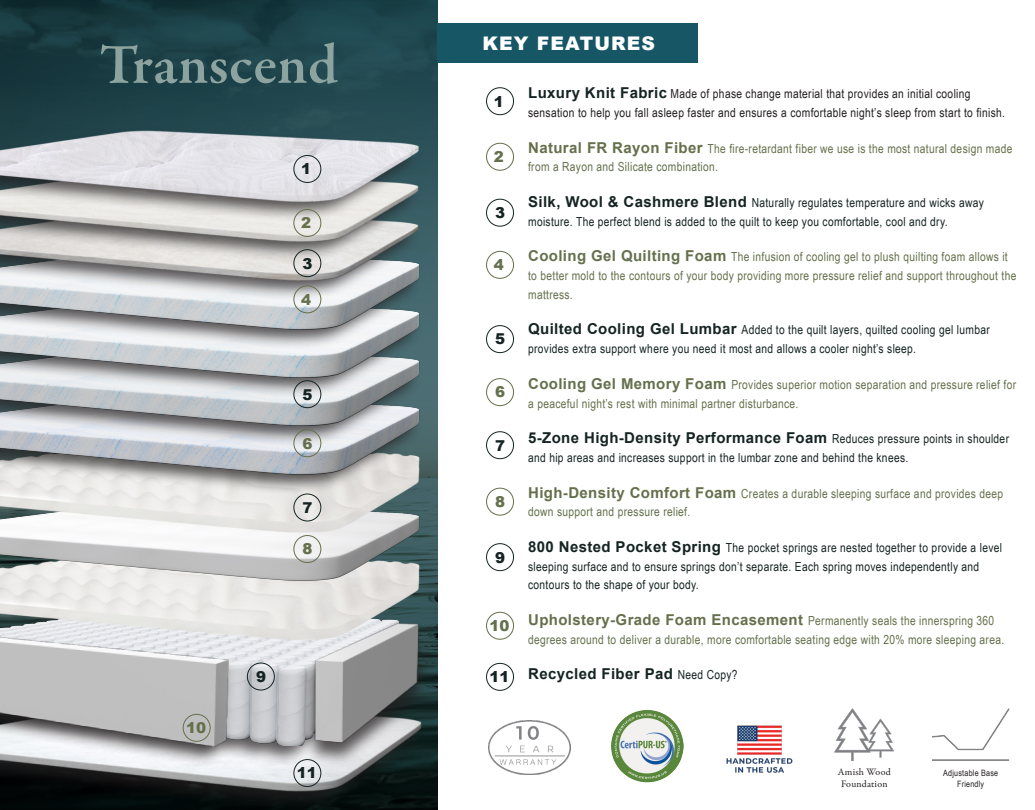
<style>
.page{position:relative;width:1035px;height:810px;background:#fff}
.page>*{position:absolute;margin:0;border:0;box-sizing:border-box;transform-origin:0 0}
.t1{font:600 57.5px "Garamond Premr Pro";letter-spacing:.01em;color:#8da3a0}
.t2{font:900 18.75px "Arial";letter-spacing:.06em;color:#fff}
.t3{font:700 15px "Arial";letter-spacing:.025em;color:#152422}
.t4{font:900 15px "Arial";color:#152422}
.t5{font:900 15px "Arial";color:#65704c}
.t6{font:12.5px/18.8px "Arial Narrow";letter-spacing:.025em;color:#65704c}
.t7{font:12.5px/18.8px "Arial Narrow";letter-spacing:.025em;color:#152422}
.t8{font:12.5px/18.8px "Arial Narrow";letter-spacing:.025em;color:#231f20}
.t9{font:10px "Garamond Premr Pro";letter-spacing:.025em;color:#231f20}
.t10{font:8.75px "Arial Narrow";letter-spacing:.025em;color:#231f20}
.s1{font-family:"Arial";font-weight:700;font-size:15px;color:#152422}
.s2{font-family:"Arial";font-weight:700;font-size:15px}
.s3{font-family:"Arial Narrow";font-weight:400;font-size:12.5px}
</style>
<div class="page">
<svg style="left:0;top:0;width:438px;height:115px;background:#1b3f46"></svg>
<img style="left:0;top:746px;width:438px;height:64px">
<img style="left:274px;top:656px;width:164px;height:90px">
<div style="left:0;top:635px;width:232px;height:133px;background:#231f20;opacity:.75"></div>
<img style="left:0;top:656px;width:274px;height:101px">
<img style="left:0;top:597px;width:438px;height:59px">
<div style="left:303px;top:624px;width:128px;height:143px;background:#231f20;opacity:.75"></div>
<img style="left:299px;top:618px;width:129px;height:152px">
<img style="left:0;top:549px;width:438px;height:48px">
<img style="left:0;top:491px;width:438px;height:58px">
<div style="left:0;top:392px;width:423px;height:103px;background:#231f20;opacity:.75"></div>
<img style="left:0;top:442px;width:438px;height:49px">
<div style="left:0;top:344px;width:423px;height:103px;background:#231f20;opacity:.75"></div>
<img style="left:0;top:394px;width:438px;height:48px">
<div style="left:0;top:296px;width:423px;height:103px;background:#231f20;opacity:.75"></div>
<img style="left:0;top:346px;width:438px;height:48px">
<div style="left:0;top:247px;width:423px;height:103px;background:#231f20;opacity:.75"></div>
<img style="left:0;top:297px;width:438px;height:49px">
<div style="left:0;top:207px;width:421px;height:95px;background:#231f20;opacity:.75"></div>
<img style="left:0;top:258px;width:438px;height:39px">
<div style="left:0;top:168px;width:421px;height:94px;background:#231f20;opacity:.75"></div>
<img style="left:0;top:218px;width:438px;height:40px">
<div style="left:0;top:127px;width:422px;height:95px;background:#231f20;opacity:.75"></div>
<img style="left:0;top:115px;width:438px;height:103px">
<div style="left:94px;top:36px;width:250px;height:54px;background:#1d434a"></div>
<div style="left:486px;top:488px;width:28px;height:28px;border:1px solid #65704c;border-radius:50%"></div>
<div style="left:293px;top:535px;width:28px;height:28px;border:1px solid #65704c;border-radius:50%"></div>
<div style="left:486px;top:612px;width:28px;height:28px;border:1px solid #65704c;border-radius:50%"></div>
<div style="left:183px;top:714px;width:28px;height:28px;border:1px solid #65704c;border-radius:50%"></div>
<div style="left:486px;top:663px;width:28px;height:28px;border:1px solid #152422;border-radius:50%"></div>
<div style="left:293px;top:759px;width:28px;height:28px;border:1px solid #152422;border-radius:50%"></div>
<div style="left:486px;top:378px;width:28px;height:28px;border:1px solid #65704c;border-radius:50%"></div>
<div style="left:293px;top:429px;width:28px;height:28px;border:1px solid #65704c;border-radius:50%"></div>
<div style="left:486px;top:251px;width:28px;height:28px;border:1px solid #65704c;border-radius:50%"></div>
<div style="left:293px;top:285px;width:28px;height:28px;border:1px solid #65704c;border-radius:50%"></div>
<div style="left:486px;top:143px;width:28px;height:28px;border:1px solid #65704c;border-radius:50%"></div>
<div style="left:293px;top:209px;width:28px;height:28px;border:1px solid #65704c;border-radius:50%"></div>
<div style="left:486px;top:431px;width:28px;height:28px;border:1px solid #152422;border-radius:50%"></div>
<div style="left:293px;top:494px;width:28px;height:27px;border:1px solid #152422;border-radius:50%"></div>
<div style="left:486px;top:543px;width:28px;height:28px;border:1px solid #152422;border-radius:50%"></div>
<div style="left:247px;top:663px;width:28px;height:28px;border:1px solid #152422;border-radius:50%"></div>
<div style="left:486px;top:325px;width:28px;height:28px;border:1px solid #152422;border-radius:50%"></div>
<div style="left:293px;top:380px;width:28px;height:28px;border:1px solid #152422;border-radius:50%"></div>
<div style="left:486px;top:199px;width:28px;height:28px;border:1px solid #152422;border-radius:50%"></div>
<div style="left:293px;top:249px;width:28px;height:28px;border:1px solid #152422;border-radius:50%"></div>
<div style="left:486px;top:87px;width:28px;height:28px;border:1px solid #152422;border-radius:50%"></div>
<div style="left:293px;top:155px;width:28px;height:28px;border:1px solid #152422;border-radius:50%"></div>
<div style="left:438px;top:23px;width:260px;height:40px;background:#165665"></div>
<img style="left:611px;top:710px;width:72px;height:72px">
<img style="left:726px;top:725px;width:67px;height:48px">
<img style="left:835px;top:709px;width:59px;height:52px">
<img style="left:932px;top:709px;width:77px;height:52px">
<img style="left:489px;top:721px;width:82px;height:54px">
<p class="t1" style="left:99px;top:30px;width:240px">Transcend</p>
<p class="t4" style="left:301px;top:158px;width:12px">1</p>
<p class="t5" style="left:301px;top:212px;width:12px">2</p>
<p class="t4" style="left:303px;top:252px;width:12px">3</p>
<p class="t5" style="left:301px;top:288px;width:12px">4</p>
<p class="t4" style="left:303px;top:383px;width:12px">5</p>
<p class="t5" style="left:303px;top:432px;width:12px">6</p>
<p class="t4" style="left:303px;top:497px;width:12px">7</p>
<p class="t5" style="left:186px;top:717px;width:22px">10</p>
<p class="t5" style="left:303px;top:538px;width:12px">8</p>
<p class="t4" style="left:256px;top:666px;width:12px">9</p>
<p class="t4" style="left:297px;top:762px;width:22px">11</p>
<p class="t2" style="left:482px;top:30px;width:174px">KEY FEATURES</p>
<p class="t4" style="left:494px;top:90px;width:12px">1</p>
<p class="t5" style="left:494px;top:146px;width:12px">2</p>
<p class="t4" style="left:495px;top:202px;width:12px">3</p>
<p class="t5" style="left:494px;top:254px;width:12px">4</p>
<p class="t4" style="left:495px;top:328px;width:12px">5</p>
<p class="t5" style="left:495px;top:381px;width:12px">6</p>
<p class="t4" style="left:495px;top:434px;width:12px">7</p>
<p class="t5" style="left:495px;top:491px;width:12px">8</p>
<p class="t4" style="left:495px;top:546px;width:12px">9</p>
<p class="t5" style="left:490px;top:615px;width:22px">10</p>
<p class="t4" style="left:490px;top:666px;width:22px">11</p>
<p class="t8" style="left:528px;top:84px;width:478px"><span class="s1">Luxury Knit Fabric</span> Made of phase change material that provides an initial cooling sensation to help you fall asleep faster and ensures a comfortable night’s sleep from start to finish.</p>
<p class="t6" style="left:528px;top:138px;width:486px"><span class="s2">Natural FR Rayon Fiber</span> The fire-retardant fiber we use is the most natural design made from a Rayon and Silicate combination.</p>
<p class="t7" style="left:528px;top:193px;width:457px"><span class="s2">Silk, Wool &amp; Cashmere Blend</span> Naturally regulates temperature and wicks away moisture. The perfect blend is added to the quilt to keep you comfortable, cool and dry.</p>
<p class="t6" style="left:528px;top:247px;width:490px"><span class="s2">Cooling Gel Quilting Foam</span> The infusion of cooling gel to plush quilting foam allows it to better mold to the contours of your body providing more pressure relief and support throughout the mattress.</p>
<p class="t7" style="left:528px;top:320px;width:463px"><span class="s2">Quilted Cooling Gel Lumbar</span> Added to the quilt layers, quilted cooling gel lumbar provides extra support where you need it most and allows a cooler night’s sleep.</p>
<p class="t6" style="left:528px;top:375px;width:489px"><span class="s2">Cooling Gel Memory Foam</span> Provides superior motion separation and pressure relief for a peaceful night’s rest with minimal partner disturbance.</p>
<p class="t3" style="left:528px;top:427px;width:482px">5-Zone High-Density Performance Foam <span class="s3">Reduces pressure points in shoulder</span></p>
<p class="t7" style="left:528px;top:448px;width:382px">and hip areas and increases support in the lumbar zone and behind the knees.</p>
<p class="t6" style="left:528px;top:483px;width:477px"><span class="s2">High-Density Comfort Foam</span> Creates a durable sleeping surface and provides deep down support and pressure relief.</p>
<p class="t7" style="left:528px;top:538px;width:475px"><span class="s2">800 Nested Pocket Spring</span> The pocket springs are nested together to provide a level sleeping surface and to ensure springs don’t separate. Each spring moves independently and contours to the shape of your body.</p>
<p class="t6" style="left:528px;top:611px;width:478px"><span class="s2">Upholstery-Grade Foam Encasement</span> Permanently seals the innerspring 360 degrees around to deliver a durable, more comfortable seating edge with 20% more sleeping area.</p>
<p class="t3" style="left:528px;top:664px;width:211px">Recycled Fiber Pad <span class="s3">Need Copy?</span></p>
<p class="t9" style="left:838px;top:766px;width:54px">Amish Wood</p>
<p class="t9" style="left:841px;top:778px;width:48px">Foundation</p>
<p class="t10" style="left:943px;top:767px;width:56px">Adjustable Base</p>
<p class="t10" style="left:957px;top:777px;width:29px">Friendly</p>
</div>
